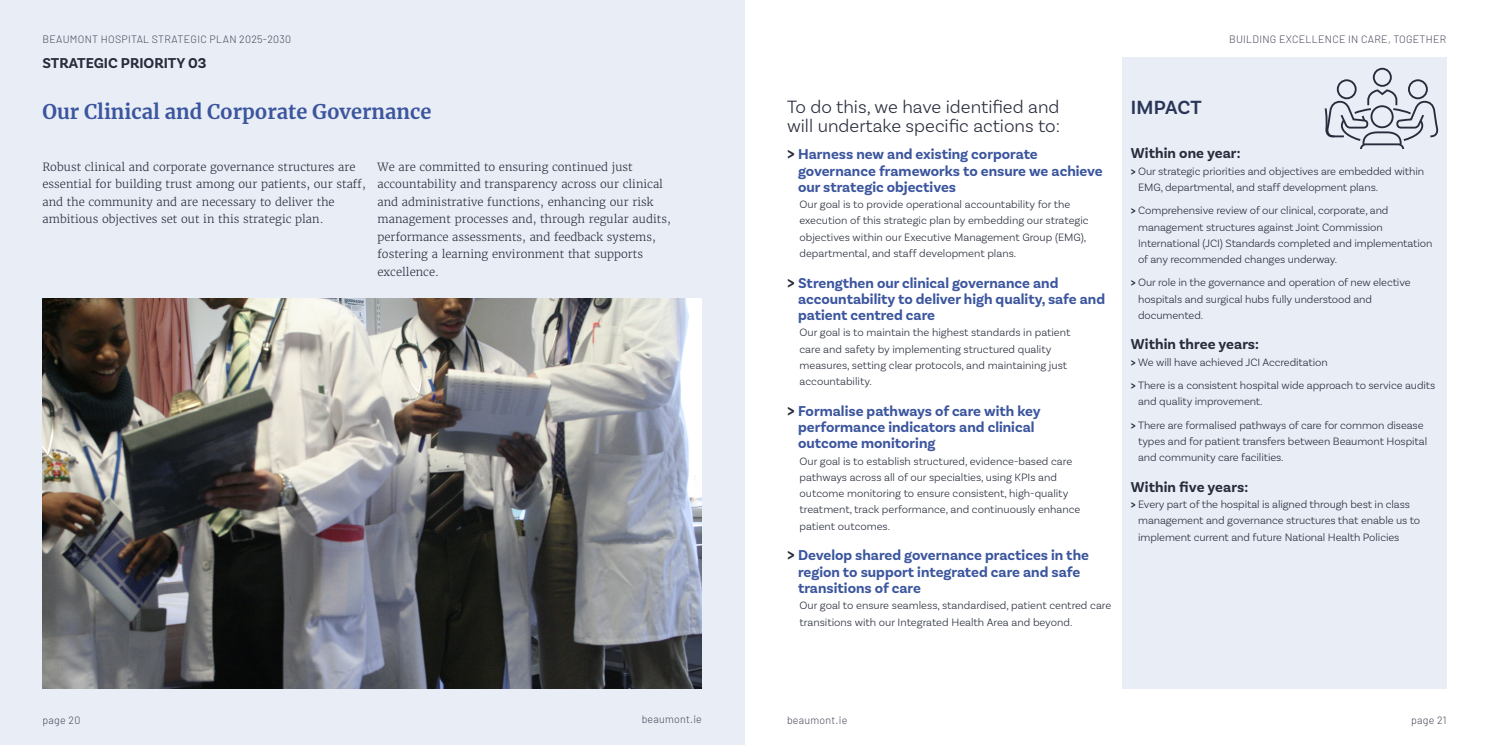
<style>
.page{position:relative;width:1489px;height:745px;background:#fff}
.page>*{position:absolute;margin:0;border:0;box-sizing:border-box;transform-origin:0 0}
.t1{font:700 20px "Merriweather";color:#3b559e}
.t2{font:600 20px "Basic Sans";color:#293657}
.t3{font:300 18.75px "Basic Sans";color:#272b3b}
.t4{font:700 15px/16.2px "Basic Sans";color:#3b559e}
.t5{font:700 15px "Basic Sans";letter-spacing:.005em;color:#272b3b}
.t6{font:300 11.25px/16.2px "Basic Sans";letter-spacing:-.01em;color:#272b3b}
.t7{font:300 11.25px/17.5px "Merriweather";color:#272b3b}
.t8{font:300 10.62px "Barlow";letter-spacing:.025em;color:#434556}
.s1{font-size:17.5px;color:#272b3b}
.s2{font-weight:700}
</style>
<div class="page">
<div style="left:0;top:0;width:744px;height:744px;background:#e9edf6"></div>
<img style="left:43px;top:298px;width:659px;height:389px">
<div style="left:1121px;top:57px;width:325px;height:630px;background:#e9edf6"></div>
<svg style="left:1324px;top:67px;width:113px;height:82px"></svg>
<p class="t8" style="left:43px;top:31px;width:250px">BEAUMONT HOSPITAL STRATEGIC PLAN 2025-2030</p>
<h3 class="t5" style="left:43px;top:54px;width:165px">STRATEGIC PRIORITY 03</h3>
<h1 class="t1" style="left:43px;top:98px;width:390px">Our Clinical and Corporate Governance</h1>
<p class="t7" style="left:43px;top:158px;width:325px">Robust clinical and corporate governance structures are essential for building trust among our patients, our staff, and the community and are necessary to deliver the ambitious objectives set out in this strategic plan.</p>
<p class="t7" style="left:377px;top:158px;width:295px">We are committed to ensuring continued just accountability and transparency across our clinical and administrative functions, enhancing our risk management processes and, through regular audits, performance assessments, and feedback systems, fostering a learning environment that supports excellence.</p>
<p class="t8" style="left:43px;top:711px;width:39px">page 20</p>
<p class="t8" style="left:641px;top:711px;width:62px">beaumont.ie</p>
<p class="t8" style="left:1228px;top:31px;width:219px">BUILDING EXCELLENCE IN CARE, TOGETHER</p>
<h2 class="t3" style="left:787px;top:96px;width:274px">To do this, we have identified and</h2>
<h1 class="t2" style="left:1130px;top:95px;width:72px">IMPACT</h1>
<h2 class="t3" style="left:787px;top:115px;width:274px">will undertake specific actions to:</h2>
<h3 class="t4" style="left:798px;top:146px;width:306px;text-indent:-11px"><span class="s1">&gt;</span> Harness new and existing corporate governance frameworks to ensure we achieve our strategic objectives</h3>
<p class="t6" style="left:799px;top:196px;width:290px">Our goal is to provide operational accountability for the execution of this strategic plan by embedding our strategic objectives within our Executive Management Group (EMG), departmental, and staff development plans.</p>
<h3 class="t4" style="left:798px;top:274px;width:308px;text-indent:-11px"><span class="s1">&gt;</span> Strengthen our clinical governance and accountability to deliver high quality, safe and patient centred care</h3>
<p class="t6" style="left:799px;top:324px;width:272px">Our goal is to maintain the highest standards in patient care and safety by implementing structured quality measures, setting clear protocols, and maintaining just accountability.</p>
<h3 class="t4" style="left:798px;top:402px;width:244px;text-indent:-11px"><span class="s1">&gt;</span> Formalise pathways of care with key performance indicators and clinical outcome monitoring</h3>
<p class="t6" style="left:799px;top:452px;width:282px">Our goal is to establish structured, evidence-based care pathways across all of our specialties, using KPIs and outcome monitoring to ensure consistent, high-quality treatment, track performance, and continuously enhance patient outcomes.</p>
<h3 class="t4" style="left:798px;top:547px;width:292px;text-indent:-11px"><span class="s1">&gt;</span> Develop shared governance practices in the region to support integrated care and safe transitions of care</h3>
<p class="t6" style="left:799px;top:596px;width:313px">Our goal to ensure seamless, standardised, patient centred care transitions with our Integrated Health Area and beyond.</p>
<h3 class="t5" style="left:1130px;top:144px;width:111px">Within one year:</h3>
<p class="t6" style="left:1138px;top:162px;width:287px;text-indent:-7px"><span class="s2">&gt;</span> Our strategic priorities and objectives are embedded within<br>EMG, departmental, and staff development plans.</p>
<p class="t6" style="left:1138px;top:202px;width:296px;text-indent:-7px"><span class="s2">&gt;</span> Comprehensive review of our clinical, corporate, and management structures against Joint Commission International (JCI) Standards completed and implementation of any recommended changes underway.</p>
<p class="t6" style="left:1138px;top:274px;width:274px;text-indent:-7px"><span class="s2">&gt;</span> Our role in the governance and operation of new elective hospitals and surgical hubs fully understood and documented.</p>
<h3 class="t5" style="left:1130px;top:335px;width:130px">Within three years:</h3>
<p class="t6" style="left:1130px;top:350px;width:306px;line-height:23.4px"><span class="s2">&gt;</span> We will have achieved JCI Accreditation<br><span class="s2">&gt;</span> There is a consistent hospital wide approach to service audits</p>
<p class="t6" style="left:1130px;top:389px;width:294px;line-height:23.4px;text-indent:7px">and quality improvement.<br><span class="s2">&gt;</span> There are formalised pathways of care for common disease</p>
<p class="t6" style="left:1138px;top:432px;width:290px">types and for patient transfers between Beaumont Hospital and community care facilities.</p>
<h3 class="t5" style="left:1130px;top:477px;width:119px">Within five years:</h3>
<p class="t6" style="left:1138px;top:495px;width:284px;text-indent:-7px"><span class="s2">&gt;</span> Every part of the hospital is aligned through best in class management and governance structures that enable us to implement current and future National Health Policies</p>
<p class="t8" style="left:787px;top:711px;width:62px">beaumont.ie</p>
<p class="t8" style="left:1410px;top:711px;width:37px">page 21</p>
</div>
